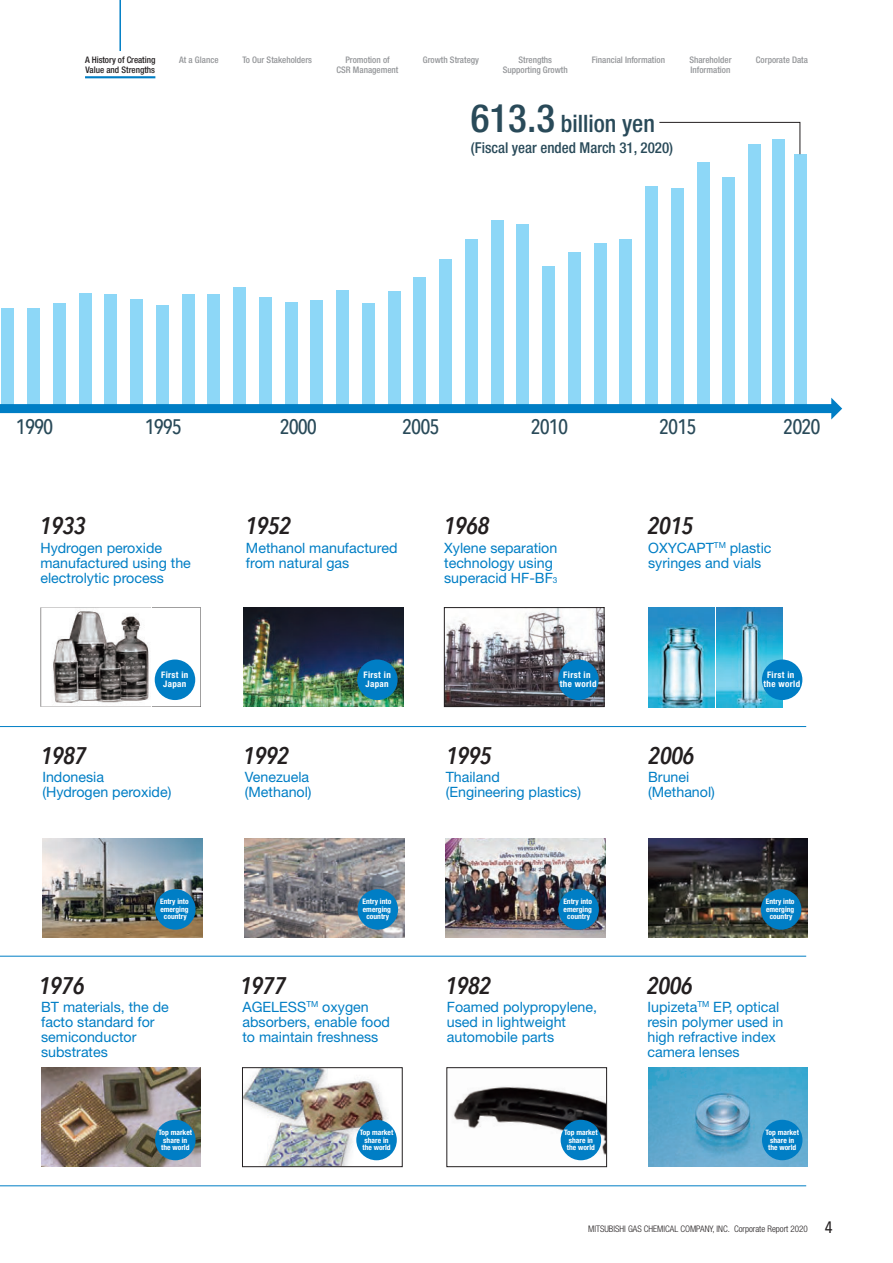
<style>
.page{position:relative;width:893px;height:1263px;background:#fff}
.page>*{position:absolute;margin:0;border:0;box-sizing:border-box;transform-origin:0 0}
.t1{font:italic 600 24px "Avenir Next Condensed";letter-spacing:-.02em;color:#231f20}
.t2{font:500 condensed 24px "Helvetica Neue LT Std";color:#294a59}
.t3{font:500 21px "Avenir Next Condensed";letter-spacing:-.05em;color:#294a59}
.t4{font:500 condensed 15px "Helvetica Neue LT Std";color:#294a59}
.t5{font:14.25px/15px "Helvetica Neue LT Std";color:#007ec5}
.t6{font:500 condensed 9px/10.6px "Helvetica Neue LT Std";color:#939598;text-align:center}
.t7{font:700 condensed 9px/9px "Helvetica Neue LT Std";letter-spacing:.04em;color:#fff}
.t8{font:300 condensed 9px "Helvetica Neue LT Std";color:#231f20}
.t9{font:500 condensed 9px "Helvetica Neue LT Std";letter-spacing:-.005em;color:#231f20}
.t10{font:700 condensed 7.5px/7.5px "Helvetica Neue LT Std";color:#fff;text-align:center}
.s1{font-size:39px}
.s2{font-size:8.25px}
.s3{font-family:"Avenir Next Condensed";font-weight:500;font-stretch:normal;font-size:16.5px}
</style>
<div class="page">
<div style="left:748px;top:144px;width:13px;height:263px;background:#8dd7f7"></div>
<div style="left:772px;top:139px;width:13px;height:268px;background:#8dd7f7"></div>
<div style="left:794px;top:154px;width:13px;height:253px;background:#8dd7f7"></div>
<div style="left:722px;top:177px;width:13px;height:230px;background:#8dd7f7"></div>
<div style="left:697px;top:162px;width:12px;height:245px;background:#8dd7f7"></div>
<div style="left:671px;top:188px;width:13px;height:219px;background:#8dd7f7"></div>
<div style="left:645px;top:186px;width:13px;height:221px;background:#8dd7f7"></div>
<div style="left:619px;top:239px;width:13px;height:168px;background:#8dd7f7"></div>
<div style="left:594px;top:244px;width:12px;height:163px;background:#8dd7f7"></div>
<div style="left:568px;top:252px;width:13px;height:155px;background:#8dd7f7"></div>
<div style="left:542px;top:266px;width:13px;height:141px;background:#8dd7f7"></div>
<div style="left:516px;top:224px;width:13px;height:183px;background:#8dd7f7"></div>
<div style="left:491px;top:220px;width:12px;height:187px;background:#8dd7f7"></div>
<div style="left:465px;top:239px;width:13px;height:168px;background:#8dd7f7"></div>
<div style="left:439px;top:259px;width:13px;height:148px;background:#8dd7f7"></div>
<div style="left:413px;top:277px;width:13px;height:130px;background:#8dd7f7"></div>
<div style="left:388px;top:291px;width:12px;height:116px;background:#8dd7f7"></div>
<div style="left:362px;top:303px;width:13px;height:104px;background:#8dd7f7"></div>
<div style="left:336px;top:290px;width:13px;height:117px;background:#8dd7f7"></div>
<div style="left:310px;top:300px;width:13px;height:107px;background:#8dd7f7"></div>
<div style="left:285px;top:303px;width:12px;height:104px;background:#8dd7f7"></div>
<div style="left:259px;top:298px;width:13px;height:109px;background:#8dd7f7"></div>
<div style="left:233px;top:288px;width:13px;height:119px;background:#8dd7f7"></div>
<div style="left:207px;top:294px;width:13px;height:113px;background:#8dd7f7"></div>
<div style="left:182px;top:294px;width:12px;height:113px;background:#8dd7f7"></div>
<div style="left:156px;top:305px;width:13px;height:102px;background:#8dd7f7"></div>
<div style="left:130px;top:299px;width:13px;height:108px;background:#8dd7f7"></div>
<div style="left:105px;top:294px;width:12px;height:113px;background:#8dd7f7"></div>
<div style="left:79px;top:293px;width:13px;height:114px;background:#8dd7f7"></div>
<div style="left:53px;top:303px;width:13px;height:104px;background:#8dd7f7"></div>
<div style="left:27px;top:308px;width:13px;height:99px;background:#8dd7f7"></div>
<div style="left:2px;top:308px;width:12px;height:99px;background:#8dd7f7"></div>
<div style="left:0;top:404px;width:833px;height:9px;background:#007ec5"></div>
<svg style="left:831px;top:398px;width:11px;height:21px"></svg>
<svg style="left:659px;top:122px;width:141px;height:32px"></svg>
<hr style="left:0;top:726px;width:806px;height:1px;background:#007ec5">
<hr style="left:0;top:956px;width:806px;height:1px;background:#007ec5">
<hr style="left:0;top:1185px;width:806px;height:1px;background:#007ec5">
<img style="left:648px;top:608px;width:66px;height:99px">
<img style="left:716px;top:608px;width:66px;height:99px">
<img style="left:648px;top:1068px;width:160px;height:99px">
<img style="left:41px;top:1068px;width:160px;height:99px">
<img style="left:453px;top:1086px;width:152px;height:75px">
<div style="left:447px;top:1067px;width:160px;height:100px;border:1px solid #231f20"></div>
<img style="left:244px;top:1069px;width:146px;height:96px">
<div style="left:242px;top:1067px;width:160px;height:100px;border:1px solid #231f20"></div>
<svg style="left:41px;top:607px;width:160px;height:100px"></svg>
<img style="left:446px;top:609px;width:156px;height:96px">
<div style="left:444px;top:607px;width:160px;height:100px;border:1px solid #231f20"></div>
<img style="left:243px;top:608px;width:160px;height:99px">
<img style="left:245px;top:838px;width:160px;height:99px">
<img style="left:648px;top:838px;width:160px;height:99px">
<img style="left:446px;top:838px;width:159px;height:99px">
<img style="left:42px;top:838px;width:160px;height:99px">
<img style="left:41px;top:608px;width:110px;height:99px">
<div style="left:155px;top:659px;width:40px;height:41px;background:#007ec5;border-radius:50%"></div>
<div style="left:357px;top:659px;width:41px;height:41px;background:#007ec5;border-radius:50%"></div>
<div style="left:558px;top:659px;width:41px;height:41px;background:#007ec5;border-radius:50%"></div>
<div style="left:762px;top:659px;width:40px;height:41px;background:#007ec5;border-radius:50%"></div>
<div style="left:761px;top:889px;width:40px;height:41px;background:#007ec5;border-radius:50%"></div>
<div style="left:558px;top:889px;width:41px;height:41px;background:#007ec5;border-radius:50%"></div>
<div style="left:358px;top:889px;width:40px;height:41px;background:#007ec5;border-radius:50%"></div>
<div style="left:155px;top:889px;width:41px;height:41px;background:#007ec5;border-radius:50%"></div>
<div style="left:155px;top:1120px;width:41px;height:40px;background:#007ec5;border-radius:50%"></div>
<div style="left:356px;top:1120px;width:41px;height:40px;background:#007ec5;border-radius:50%"></div>
<div style="left:561px;top:1120px;width:40px;height:40px;background:#007ec5;border-radius:50%"></div>
<div style="left:762px;top:1120px;width:40px;height:40px;background:#007ec5;border-radius:50%"></div>
<hr style="left:85px;top:76px;width:70px;height:2px;background:#007ec5">
<hr style="left:119px;top:0;width:2px;height:51px;background:#007ec5">
<p class="t6" style="left:503px;top:55px;width:66px">Strengths<br>Supporting Growth</p>
<p class="t9" style="left:85px;top:56px;width:72px">A History of Creating</p>
<p class="t6" style="left:179px;top:55px;width:41px">At a Glance</p>
<p class="t6" style="left:242px;top:55px;width:71px">To Our Stakeholders</p>
<p class="t6" style="left:756px;top:55px;width:53px">Corporate Data</p>
<p class="t9" style="left:85px;top:67px;width:71px">Value and Strengths</p>
<p class="t6" style="left:337px;top:55px;width:63px">Promotion of<br>CSR Management</p>
<p class="t6" style="left:423px;top:55px;width:58px">Growth Strategy</p>
<p class="t6" style="left:592px;top:55px;width:75px">Financial Information</p>
<p class="t6" style="left:689px;top:55px;width:44px;text-align:left">Shareholder<br>Information</p>
<h1 class="t2" style="left:471px;top:115px;width:186px"><span class="s1">613.3</span> billion yen</h1>
<p class="t4" style="left:471px;top:142px;width:204px">(Fiscal year ended March 31, 2020)</p>
<h2 class="t3" style="left:16px;top:413px;width:39px">1990</h2>
<h2 class="t3" style="left:145px;top:413px;width:39px">1995</h2>
<h2 class="t3" style="left:280px;top:413px;width:39px">2000</h2>
<h2 class="t3" style="left:402px;top:413px;width:39px">2005</h2>
<h2 class="t3" style="left:531px;top:413px;width:39px">2010</h2>
<h2 class="t3" style="left:659px;top:413px;width:39px">2015</h2>
<h2 class="t3" style="left:783px;top:413px;width:39px">2020</h2>
<h1 class="t1" style="left:40px;top:510px;width:47px">1933</h1>
<p class="t5" style="left:40px;top:542px;width:152px">Hydrogen peroxide manufactured using the electrolytic process</p>
<h1 class="t1" style="left:245px;top:510px;width:47px">1952</h1>
<p class="t5" style="left:246px;top:542px;width:153px">Methanol manufactured from natural gas</p>
<h1 class="t1" style="left:443px;top:510px;width:47px">1968</h1>
<p class="t5" style="left:444px;top:542px;width:115px">Xylene separation technology using superacid HF-BF<span class="s2">3</span></p>
<h1 class="t1" style="left:647px;top:510px;width:47px">2015</h1>
<p class="t5" style="left:648px;top:542px;width:125px">OXYCAPT<sup>TM</sup> plastic syringes and vials</p>
<h1 class="t1" style="left:40px;top:740px;width:47px">1987</h1>
<p class="t7" style="left:161px;top:672px;width:29px">First in<br>Japan</p>
<p class="t7" style="left:363px;top:672px;width:29px">First in<br>Japan</p>
<p class="t7" style="left:560px;top:672px;width:38px;text-align:center">First in the world</p>
<p class="t7" style="left:764px;top:672px;width:38px;text-align:center">First in the world</p>
<h1 class="t1" style="left:243px;top:740px;width:47px">1992</h1>
<h1 class="t1" style="left:446px;top:740px;width:47px">1995</h1>
<h1 class="t1" style="left:648px;top:740px;width:47px">2006</h1>
<p class="t5" style="left:42px;top:771px;width:131px">Indonesia (Hydrogen peroxide)</p>
<p class="t5" style="left:245px;top:771px;width:68px">Venezuela (Methanol)</p>
<p class="t5" style="left:446px;top:771px;width:137px">Thailand (Engineering plastics)</p>
<p class="t5" style="left:648px;top:771px;width:68px">Brunei (Methanol)</p>
<p class="t10" style="left:160px;top:899px;width:30px">Entry into emerging country</p>
<p class="t10" style="left:363px;top:899px;width:30px">Entry into emerging country</p>
<p class="t10" style="left:563px;top:899px;width:30px">Entry into emerging country</p>
<p class="t10" style="left:766px;top:899px;width:30px">Entry into emerging country</p>
<h1 class="t1" style="left:39px;top:970px;width:47px">1976</h1>
<h1 class="t1" style="left:240px;top:970px;width:47px">1977</h1>
<h1 class="t1" style="left:445px;top:970px;width:47px">1982</h1>
<h1 class="t1" style="left:647px;top:970px;width:47px">2006</h1>
<p class="t5" style="left:41px;top:1001px;width:129px">BT materials, the de facto standard for semiconductor substrates</p>
<p class="t5" style="left:242px;top:1001px;width:149px">AGELESS<sup>TM</sup> oxygen absorbers, enable food to maintain freshness</p>
<p class="t5" style="left:447px;top:1001px;width:152px">Foamed polypropylene, used in lightweight automobile parts</p>
<p class="t5" style="left:647px;top:1001px;width:137px">Iupizeta<sup>TM</sup> EP, optical resin polymer used in high refractive index camera lenses</p>
<p class="t10" style="left:159px;top:1129px;width:35px">Top market share in the world</p>
<p class="t10" style="left:360px;top:1129px;width:35px">Top market share in the world</p>
<p class="t10" style="left:564px;top:1129px;width:35px">Top market share in the world</p>
<p class="t10" style="left:765px;top:1129px;width:35px">Top market share in the world</p>
<p class="t8" style="left:588px;top:1226px;width:246px">MITSUBISHI GAS CHEMICAL COMPANY, INC. Corporate Report 2020 <span class="s3">4</span></p>
</div>
